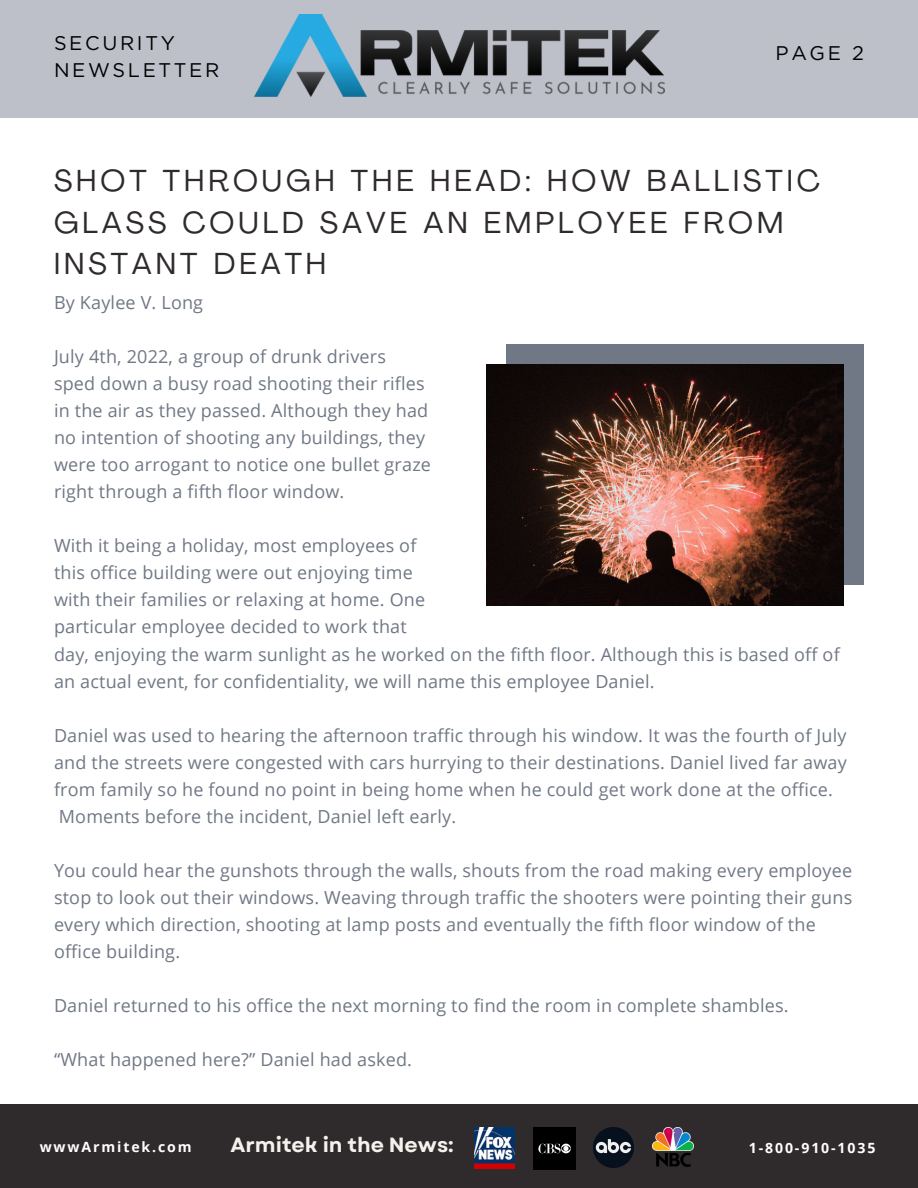
<style>
.page{position:relative;width:918px;height:1188px;background:#fff}
.page>*{position:absolute;margin:0;border:0;box-sizing:border-box;transform-origin:0 0}
.t1{font:30px/41.7px "Agrandir";letter-spacing:.135em;color:#2f2a2c}
.t2{font:700 20.55px "Garet";color:#f3f2ed}
.t3{font:19.8px/27px "Gotham";letter-spacing:.135em;color:#000}
.t4{font:18px/27px "Open Sans";letter-spacing:.01em;color:#707885}
.t5{font:700 14.1px "Open Sans";letter-spacing:.135em;color:#fff}
</style>
<div class="page">
<div style="left:0;top:0;width:918px;height:118px;background:#bdc0c9"></div>
<div style="left:0;top:1104px;width:918px;height:84px;background:#2f2a2c"></div>
<img style="left:474px;top:1128px;width:41px;height:40px">
<img style="left:533px;top:1128px;width:42px;height:41px">
<img style="left:594px;top:1128px;width:39px;height:39px">
<img style="left:653px;top:1127px;width:40px;height:39px">
<img style="left:255px;top:15px;width:409px;height:82px">
<div style="left:507px;top:344px;width:357px;height:241px;background:#707885"></div>
<img style="left:486px;top:364px;width:358px;height:242px">
<h1 class="t3" style="left:54px;top:29px;width:167px">SECURITY<br>NEWSLETTER</h1>
<h4 class="t3" style="left:776px;top:40px;width:90px">PAGE 2</h4>
<h4 class="t1" style="left:54px;top:163px;width:768px">SHOT THROUGH THE HEAD: HOW BALLISTIC<br>GLASS COULD SAVE AN EMPLOYEE FROM<br>INSTANT DEATH</h4>
<h4 class="t4" style="left:54px;top:288px;width:151px">By Kaylee V. Long</h4>
<h4 class="t4" style="left:54px;top:342px;width:379px">July 4th, 2022, a group of drunk drivers sped down a busy road shooting their rifles in the air as they passed. Although they had no intention of shooting any buildings, they were too arrogant to notice one bullet graze right through a fifth floor window.</h4>
<p class="t4" style="left:54px;top:531px;width:373px">With it being a holiday, most employees of this office building were out enjoying time with their families or relaxing at home. One particular employee decided to work that</p>
<h4 class="t4" style="left:54px;top:640px;width:787px">day, enjoying the warm sunlight as he worked on the fifth floor. Although this is based off of an actual event, for confidentiality, we will name this employee Daniel.</h4>
<h4 class="t4" style="left:54px;top:721px;width:794px">Daniel was used to hearing the afternoon traffic through his window. It was the fourth of July and the streets were congested with cars hurrying to their destinations. Daniel lived far away from family so he found no point in being home when he could get work done at the office.<br>Moments before the incident, Daniel left early.</h4>
<h4 class="t4" style="left:54px;top:856px;width:800px">You could hear the gunshots through the walls, shouts from the road making every employee stop to look out their windows. Weaving through traffic the shooters were pointing their guns every which direction, shooting at lamp posts and eventually the fifth floor window of the office building.</h4>
<h4 class="t4" style="left:54px;top:991px;width:736px">Daniel returned to his office the next morning to find the room in complete shambles.</h4>
<h3 class="t4" style="left:54px;top:1045px;width:360px">“What happened here?” Daniel had asked.</h3>
<h2 class="t5" style="left:40px;top:1137px;width:154px">wwwArmitek.com</h2>
<h2 class="t2" style="left:231px;top:1130px;width:225px">Armitek in the News:</h2>
<p class="t5" style="left:749px;top:1138px;width:128px">1-800-910-1035</p>
</div>
